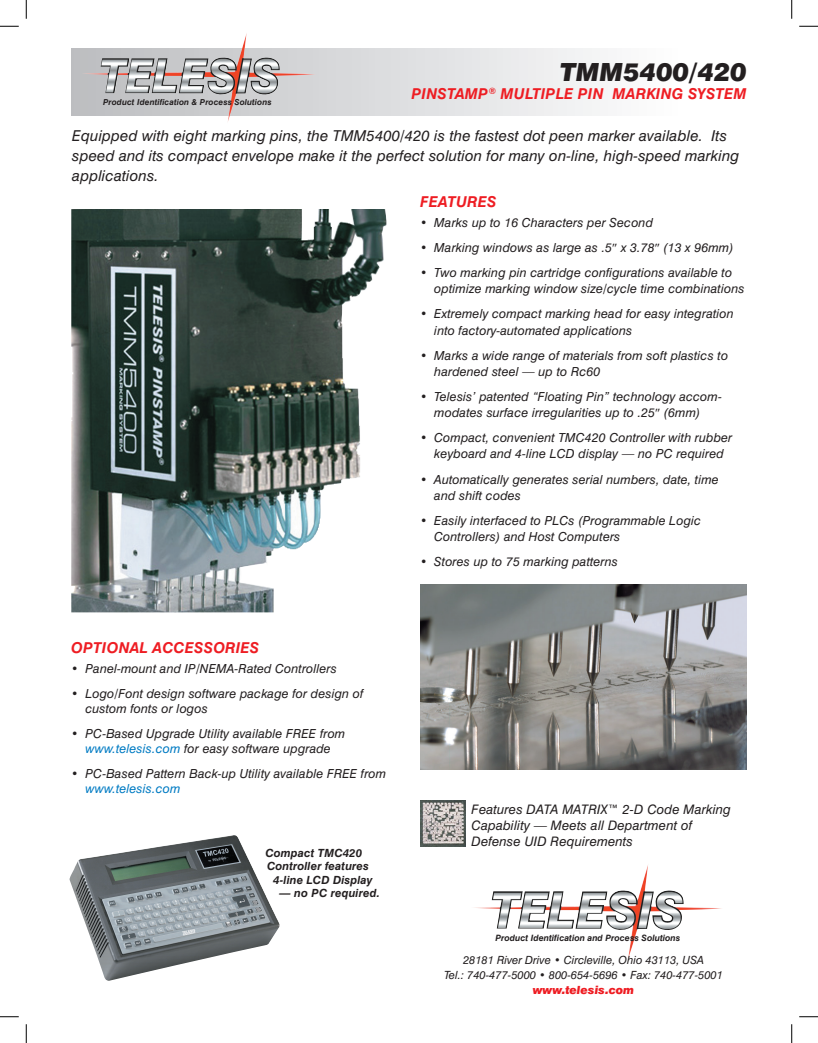
<style>
.page{position:relative;width:818px;height:1043px;background:#fff}
.page>*{position:absolute;margin:0;border:0;box-sizing:border-box;transform-origin:0 0}
.t1{font:italic 900 25px "Swiss 721 BT";color:#231f20}
.t2{font:italic 15px/20px "Swiss 721 BT";letter-spacing:.01em;color:#231f20}
.t3{font:italic 700 15px "Swiss 721 BT";letter-spacing:.01em;color:#ee1d23}
.t4{font:italic 13.12px/15.8px "Swiss 721 BT";letter-spacing:.01em;color:#231f20}
.t5{font:italic 12.5px/16.2px "Swiss 721 BT";letter-spacing:.01em;color:#231f20}
.t6{font:italic 12.5px "Swiss 721 BT";letter-spacing:.01em;color:#007bc3}
.t7{font:italic 11.25px/15px "Swiss 721 BT";color:#231f20;text-align:center}
.t8{font:italic 700 11.25px "Swiss 721 BT";letter-spacing:.01em;color:#231f20}
.t9{font:italic 900 11.25px "Swiss 721 BT";color:#ee1d23}
.t10{font:italic 700 8.75px "Swiss 721 BT";color:#231f20}
.t11{font:italic 700 8.25px "Swiss 721 BT";letter-spacing:.01em;color:#231f20}
.s1{color:#007bc3}
</style>
<div class="page">
<svg style="left:71px;top:49px;width:529px;height:66px"></svg>
<img style="left:79px;top:33px;width:237px;height:88px">
<img style="left:474px;top:865px;width:247px;height:94px">
<img style="left:71px;top:209px;width:315px;height:403px">
<img style="left:420px;top:584px;width:326px;height:185px">
<img style="left:69px;top:835px;width:210px;height:145px">
<img style="left:420px;top:800px;width:46px;height:46px">
<svg style="left:0;top:25px;width:19px;height:2px"></svg>
<svg style="left:799px;top:25px;width:19px;height:2px"></svg>
<svg style="left:0;top:1016px;width:19px;height:1px"></svg>
<svg style="left:799px;top:1016px;width:19px;height:1px"></svg>
<svg style="left:25px;top:0;width:2px;height:19px"></svg>
<svg style="left:25px;top:1024px;width:2px;height:18px"></svg>
<svg style="left:791px;top:0;width:1px;height:19px"></svg>
<svg style="left:791px;top:1024px;width:1px;height:18px"></svg>
<h1 class="t1" style="left:560px;top:57px;width:188px">TMM5400/420</h1>
<p class="t3" style="left:411px;top:85px;width:336px">PINSTAMP<sup>®</sup> MULTIPLE PIN MARKING SYSTEM</p>
<p class="t2" style="left:72px;top:125px;width:668px">Equipped with eight marking pins, the TMM5400/420 is the fastest dot peen marker available. Its speed and its compact envelope make it the perfect solution for many on-line, high-speed marking applications.</p>
<p class="t11" style="left:103px;top:97px;width:170px">Product Identification &amp; Process Solutions</p>
<p class="t3" style="left:71px;top:638px;width:189px">OPTIONAL ACCESSORIES</p>
<p class="t5" style="left:71px;top:660px;width:267px">• Panel-mount and IP/NEMA-Rated Controllers</p>
<p class="t5" style="left:85px;top:686px;width:279px;line-height:15px;text-indent:-14px">• Logo/Font design software package for design of custom fonts or logos</p>
<p class="t5" style="left:71px;top:726px;width:275px;line-height:15px;text-align:center">• PC-Based Upgrade Utility available FREE from <span class="s1">www.telesis.com</span> for easy software upgrade</p>
<p class="t5" style="left:71px;top:765px;width:316px">• PC-Based Pattern Back-up Utility available FREE from</p>
<p class="t6" style="left:85px;top:781px;width:97px">www.telesis.com</p>
<p class="t8" style="left:265px;top:846px;width:98px">Compact TMC420</p>
<p class="t8" style="left:267px;top:859px;width:103px">Controller features</p>
<p class="t8" style="left:273px;top:873px;width:101px">4-line LCD Display</p>
<p class="t8" style="left:279px;top:886px;width:102px">— no PC required.</p>
<p class="t3" style="left:420px;top:193px;width:78px">FEATURES</p>
<p class="t5" style="left:420px;top:214px;width:234px">• Marks up to 16 Characters per Second</p>
<p class="t5" style="left:420px;top:239px;width:315px">• Marking windows as large as .5 x 3.78 (13 x 96mm)</p>
<p class="t5" style="left:434px;top:264px;width:312px;text-indent:-14px">• Two marking pin cartridge configurations available to optimize marking window size/cycle time combinations</p>
<p class="t5" style="left:434px;top:306px;width:301px;text-indent:-14px">• Extremely compact marking head for easy integration into factory-automated applications</p>
<p class="t5" style="left:434px;top:347px;width:295px;text-indent:-14px">• Marks a wide range of materials from soft plastics to hardened steel — up to Rc60</p>
<p class="t5" style="left:420px;top:388px;width:303px;text-align:center">• Telesis’ patented “Floating Pin” technology accom&shy;modates surface irregularities up to .25 (6mm)</p>
<p class="t5" style="left:420px;top:429px;width:313px;text-align:center">• Compact, convenient TMC420 Controller with rubber keyboard and 4-line LCD display — no PC required</p>
<p class="t5" style="left:434px;top:471px;width:286px;text-indent:-14px">• Automatically generates serial numbers, date, time and shift codes</p>
<p class="t5" style="left:434px;top:512px;width:268px;text-indent:-14px">• Easily interfaced to PLCs (Programmable Logic<br>Controllers) and Host Computers</p>
<p class="t5" style="left:420px;top:553px;width:199px">• Stores up to 75 marking patterns</p>
<p class="t4" style="left:471px;top:801px;width:261px">Features DATA MATRIX™ 2-D Code Marking<br>Capability — Meets all Department of<br>Defense UID Requirements</p>
<p class="t10" style="left:495px;top:932px;width:186px">Product Identification and Process Solutions</p>
<p class="t7" style="left:444px;top:952px;width:280px">28181 River Drive • Circleville, Ohio 43113, USA<br>Tel.: 740-477-5000 • 800-654-5696 • Fax: 740-477-5001</p>
<p class="t9" style="left:532px;top:983px;width:103px">www.telesis.com</p>
</div>
